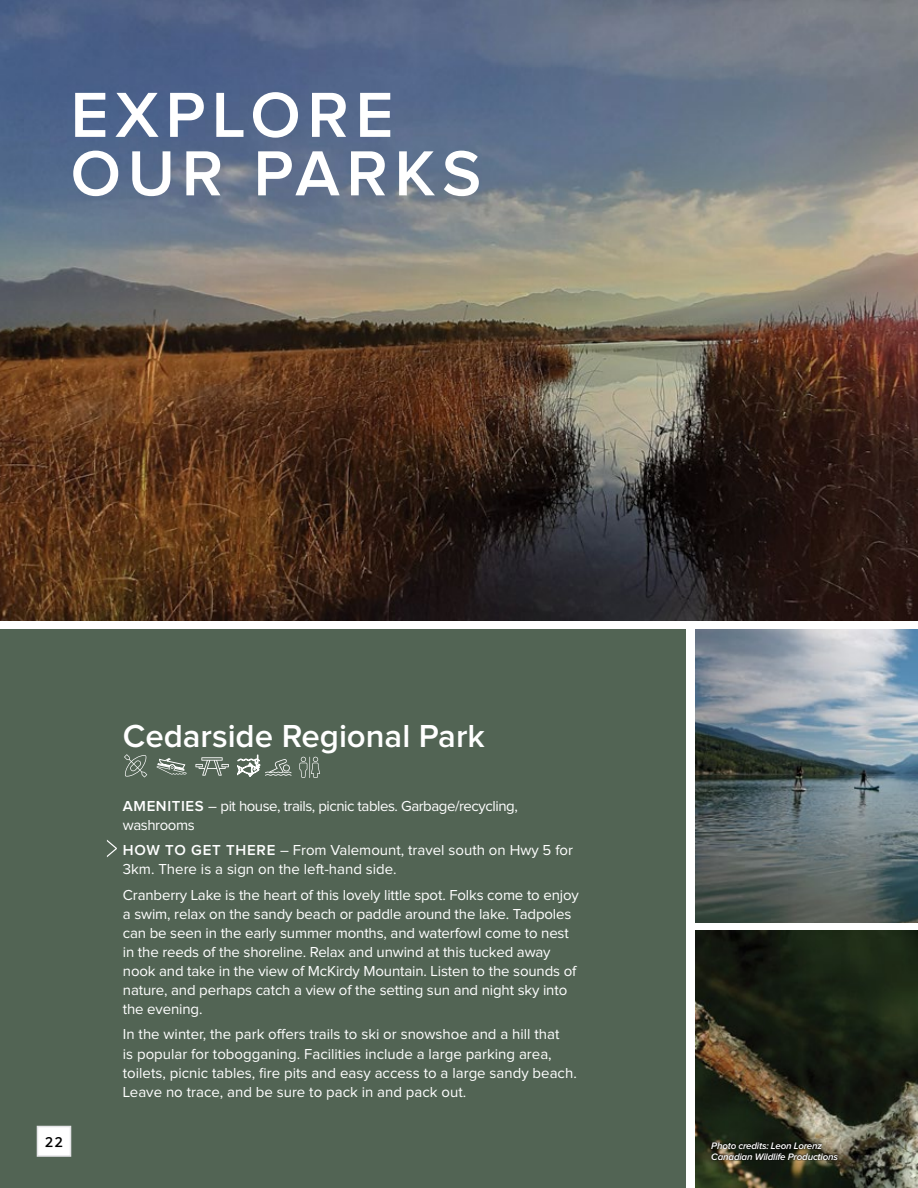
<style>
.page{position:relative;width:918px;height:1188px;background:#fff}
.page>*{position:absolute;margin:0;border:0;box-sizing:border-box;transform-origin:0 0}
.t1{font:600 66px/58.5px "Proxima Nova";letter-spacing:.1em;color:#fff}
.t2{font:600 33px "Proxima Nova";color:#fff}
.t3{font:15px/19px "Proxima Nova";letter-spacing:-.01em;color:#fff}
.t4{font:15px/19.2px "Proxima Nova";letter-spacing:-.03em;color:#fff}
.t5{font:600 15px "Isidora Sans";color:#000}
.t6{font:italic 600 9.75px/10.5px "Proxima Nova";letter-spacing:-.02em;color:#fff}
.s1{font-weight:600}
</style>
<div class="page">
<div style="left:0;top:630px;width:686px;height:558px;background:#526454"></div>
<div style="left:37px;top:1126px;width:34px;height:31px;background:#fff;border:2px solid #e4e4e7"></div>
<img style="left:0;top:0;width:918px;height:621px">
<img style="left:695px;top:630px;width:223px;height:293px">
<img style="left:695px;top:931px;width:223px;height:257px">
<svg style="left:157px;top:758px;width:30px;height:17px"></svg>
<svg style="left:195px;top:757px;width:34px;height:19px"></svg>
<svg style="left:124px;top:754px;width:23px;height:23px"></svg>
<svg style="left:237px;top:755px;width:55px;height:22px"></svg>
<svg style="left:299px;top:757px;width:21px;height:21px"></svg>
<svg style="left:107px;top:840px;width:10px;height:17px"></svg>
<div style="left:710px;top:1141px;width:130px;height:20px;background:#000;opacity:.9"></div>
<h1 class="t1" style="left:70px;top:88px;width:412px">EXPLORE<br>OUR PARKS</h1>
<p class="t5" style="left:45px;top:1133px;width:19px">22</p>
<h2 class="t2" style="left:123px;top:721px;width:363px">Cedarside Regional Park</h2>
<p class="t4" style="left:123px;top:797px;width:396px"><span class="s1">AMENITIES</span> – pit house, trails, picnic tables. Garbage/recycling, washrooms</p>
<p class="t3" style="left:123px;top:841px;width:452px"><span class="s1">HOW TO GET THERE</span> – From Valemount, travel south on Hwy 5 for<br>3km. There is a sign on the left-hand side.</p>
<p class="t3" style="left:123px;top:886px;width:457px">Cranberry Lake is the heart of this lovely little spot. Folks come to enjoy a swim, relax on the sandy beach or paddle around the lake. Tadpoles can be seen in the early summer months, and waterfowl come to nest in the reeds of the shoreline. Relax and unwind at this tucked away nook and take in the view of McKirdy Mountain. Listen to the sounds of nature, and perhaps catch a view of the setting sun and night sky into the evening.</p>
<p class="t3" style="left:123px;top:1026px;width:455px">In the winter, the park offers trails to ski or snowshoe and a hill that<br>is popular for tobogganing. Facilities include a large parking area, toilets, picnic tables, fire pits and easy access to a large sandy beach.<br>Leave no trace, and be sure to pack in and pack out.</p>
<p class="t6" style="left:711px;top:1141px;width:128px">Photo credits: Leon Lorenz<br>Canadian Wildlife Productions</p>
</div>
